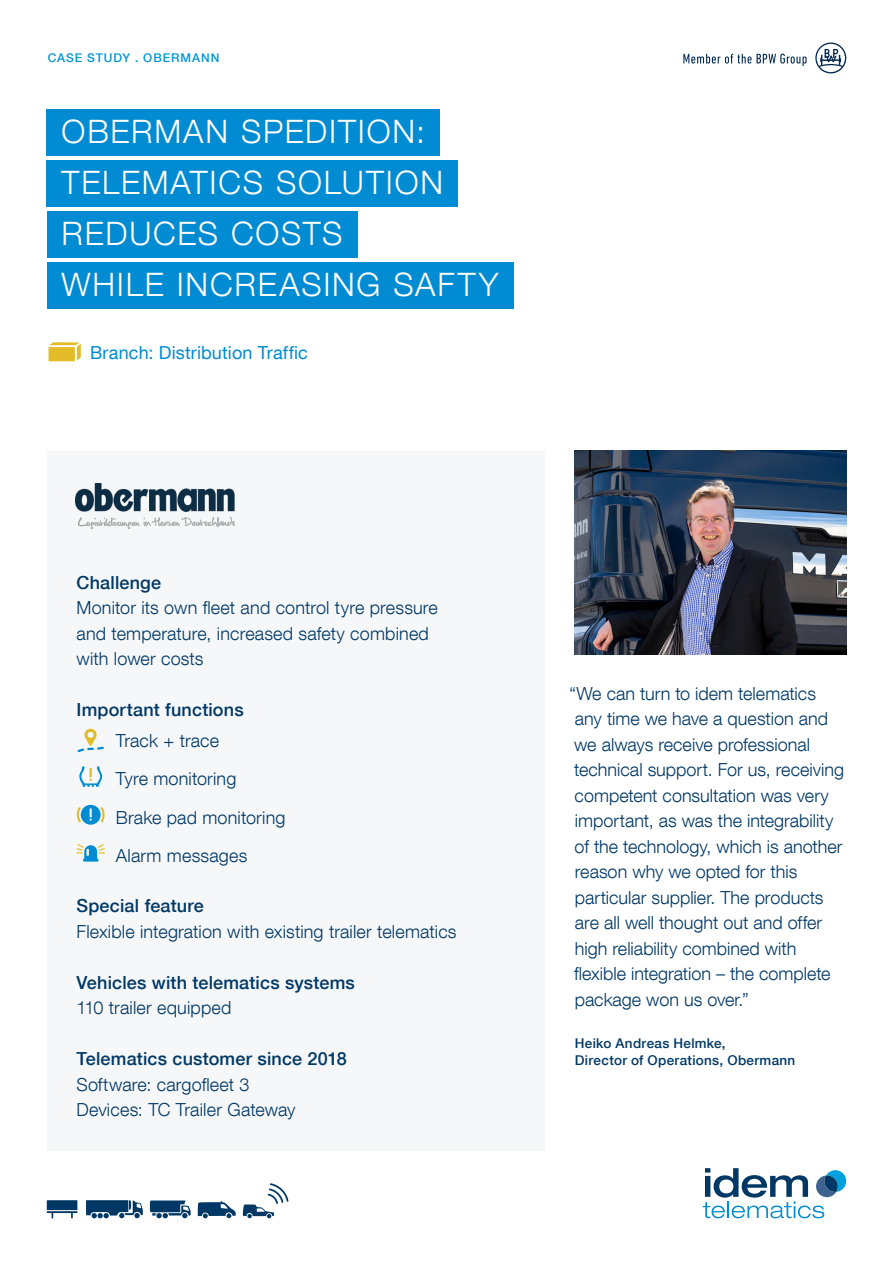
<style>
.page{position:relative;width:893px;height:1263px;background:#fff}
.page>*{position:absolute;margin:0;border:0;box-sizing:border-box;transform-origin:0 0}
.t1{font:300 32.25px/51px "Helvetica Neue LT Com";letter-spacing:.055em;color:#fff}
.t2{font:300 18px/25.5px "Helvetica Neue LT Com";color:#003865}
.t3{font:500 18px "Helvetica Neue LT Com";letter-spacing:.01em;color:#003865}
.t4{font:18px "Helvetica Neue LT Com";letter-spacing:.01em;color:#008bd2}
.t5{font:500 13.5px/17px "Helvetica Neue LT Com";letter-spacing:.025em;color:#003865}
.t6{font:500 12px "Helvetica Neue LT Com";letter-spacing:.075em;color:#0095d8}
</style>
<div class="page">
<div style="left:47px;top:451px;width:497px;height:699px;background:#f6f7f9"></div>
<svg style="left:49px;top:342px;width:32px;height:19px"></svg>
<img style="left:574px;top:451px;width:272px;height:204px">
<div style="left:47px;top:161px;width:411px;height:46px;background:#008bd2"></div>
<div style="left:47px;top:212px;width:310px;height:46px;background:#008bd2"></div>
<div style="left:47px;top:263px;width:466px;height:46px;background:#008bd2"></div>
<div style="left:47px;top:109px;width:393px;height:47px;background:#008bd2"></div>
<svg style="left:77px;top:729px;width:27px;height:23px"></svg>
<svg style="left:79px;top:766px;width:23px;height:21px"></svg>
<svg style="left:77px;top:805px;width:28px;height:20px"></svg>
<svg style="left:76px;top:844px;width:29px;height:18px"></svg>
<svg style="left:703px;top:1168px;width:143px;height:50px"></svg>
<svg style="left:815px;top:43px;width:31px;height:30px"></svg>
<svg style="left:683px;top:54px;width:124px;height:12px"></svg>
<img style="left:76px;top:484px;width:159px;height:44px">
<svg style="left:47px;top:1200px;width:30px;height:18px"></svg>
<svg style="left:86px;top:1200px;width:57px;height:18px"></svg>
<svg style="left:150px;top:1200px;width:41px;height:18px"></svg>
<svg style="left:198px;top:1201px;width:38px;height:17px"></svg>
<svg style="left:243px;top:1183px;width:46px;height:35px"></svg>
<p class="t6" style="left:48px;top:50px;width:173px">CASE STUDY . OBERMANN</p>
<h1 class="t1" style="left:62px;top:105px;width:365px">OBERMAN SPEDITION:</h1>
<h1 class="t1" style="left:62px;top:157px;width:438px">TELEMATICS SOLUTION<br>REDUCES COSTS<br>WHILE INCREASING SAFTY</h1>
<p class="t4" style="left:90px;top:342px;width:219px">Branch: Distribution Traffic</p>
<p class="t3" style="left:77px;top:572px;width:86px">Challenge</p>
<p class="t2" style="left:77px;top:595px;width:363px">Monitor its own fleet and control tyre pressure and temperature, increased safety combined with lower costs</p>
<p class="t3" style="left:77px;top:699px;width:169px">Important functions</p>
<p class="t2" style="left:116px;top:720px;width:171px;line-height:38.5px">Track + trace<br>Tyre monitoring<br>Brake pad monitoring<br>Alarm messages</p>
<p class="t3" style="left:77px;top:895px;width:129px">Special feature</p>
<p class="t2" style="left:77px;top:918px;width:382px">Flexible integration with existing trailer telematics</p>
<p class="t3" style="left:77px;top:971px;width:280px">Vehicles with telematics systems</p>
<p class="t2" style="left:77px;top:994px;width:156px">110 trailer equipped</p>
<p class="t3" style="left:77px;top:1048px;width:272px">Telematics customer since 2018</p>
<p class="t2" style="left:77px;top:1071px;width:221px">Software: cargofleet 3<br>Devices: TC Trailer Gateway</p>
<p class="t2" style="left:570px;top:680px;width:276px">“We can turn to idem telematics any time we have a question and we always receive professional technical support. For us, receiving competent consultation was very important, as was the integrability of the technology, which is another reason why we opted for this particular supplier. The products are all well thought out and offer high reliability combined with flexible integration – the complete package won us over.”</p>
<p class="t5" style="left:575px;top:1035px;width:222px">Heiko Andreas Helmke,<br>Director of Operations, Obermann</p>
</div>
